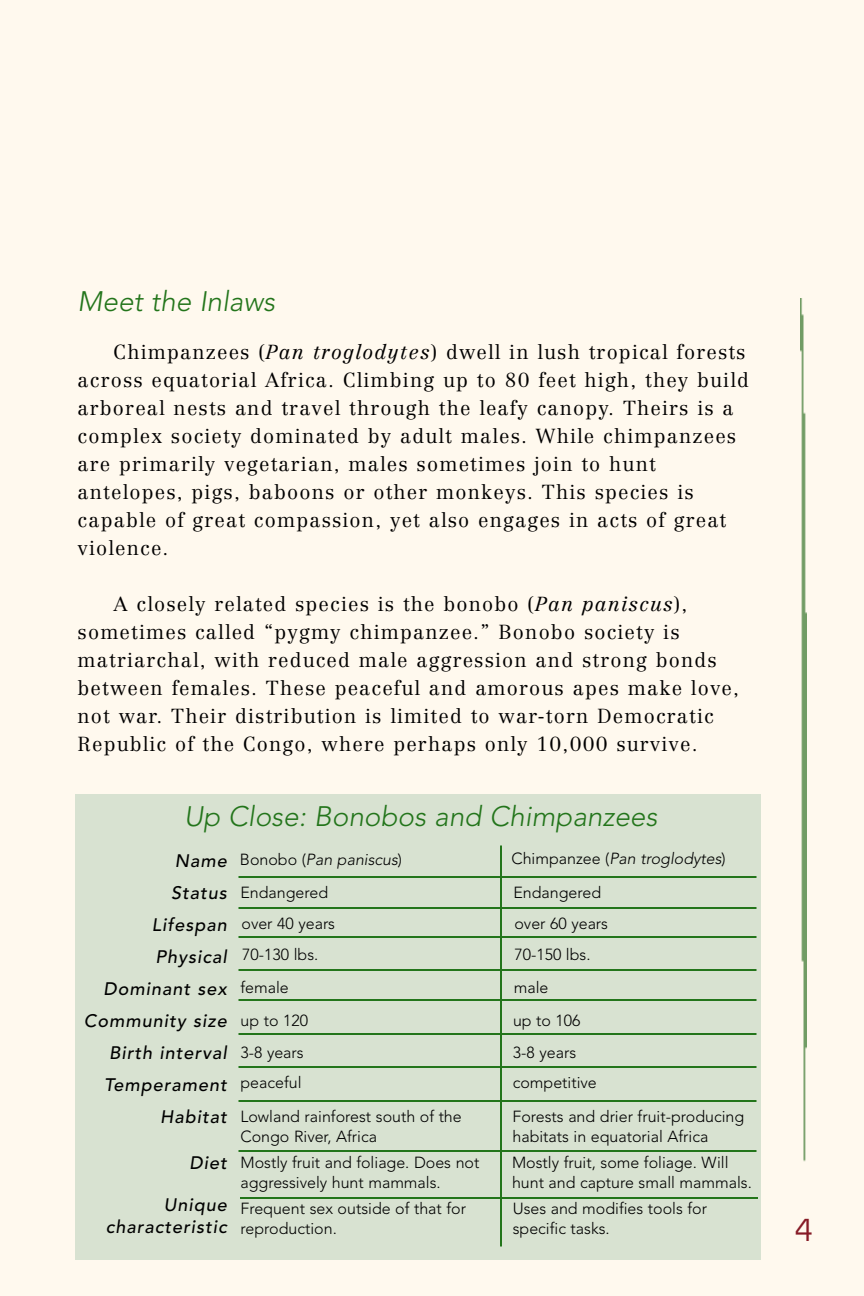
<style>
.page{position:relative;width:864px;height:1296px;background:#fff9ee}
.page>*{position:absolute;margin:0;border:0;box-sizing:border-box;transform-origin:0 0}
.t1{font:36px "Bell Gothic BT";color:#861b26}
.t2{font:italic 300 28px "Avenir";color:#23751b}
.t3{font:300 20px/28px "Centennial";letter-spacing:.06em;color:#000}
.t4{font:italic 500 18px/32px "Avenir";letter-spacing:.055em;color:#000;text-align:right}
.t5{font:300 16px/20px "Avenir";color:#000}
.t6{font:italic 300 16px "Avenir";color:#000}
.s1{font-style:italic}
.s2{font-style:normal}
</style>
<div class="page">
<div style="left:75px;top:794px;width:685px;height:466px;background:#d8e2d1"></div>
<img style="left:800px;top:298px;width:6px;height:864px">
<hr style="left:500px;top:846px;width:2px;height:400px;background:#23751b">
<hr style="left:238px;top:876px;width:518px;height:2px;background:#23751b">
<hr style="left:238px;top:907px;width:518px;height:2px;background:#23751b">
<hr style="left:238px;top:936px;width:518px;height:2px;background:#23751b">
<hr style="left:238px;top:969px;width:518px;height:2px;background:#23751b">
<hr style="left:238px;top:999px;width:518px;height:2px;background:#23751b">
<hr style="left:238px;top:1033px;width:518px;height:2px;background:#23751b">
<hr style="left:238px;top:1066px;width:518px;height:2px;background:#23751b">
<hr style="left:238px;top:1100px;width:518px;height:2px;background:#23751b">
<hr style="left:238px;top:1150px;width:518px;height:2px;background:#23751b">
<hr style="left:240px;top:1197px;width:518px;height:2px;background:#23751b">
<h2 class="t2" style="left:78px;top:290px;width:199px">Meet the Inlaws</h2>
<p class="t3" style="left:78px;top:340px;width:673px;text-indent:36px">Chimpanzees (<span class="s1">Pan troglodytes</span>) dwell in lush tropical forests across equatorial Africa. Climbing up to 80 feet high, they build arboreal nests and travel through the leafy canopy. Theirs is a complex society dominated by adult males. While chimpanzees are primarily vegetarian, males sometimes join to hunt antelopes, pigs, baboons or other monkeys. This species is capable of great compassion, yet also engages in acts of great violence.</p>
<p class="t3" style="left:78px;top:592px;width:663px;text-indent:36px">A closely related species is the bonobo (<span class="s1">Pan paniscus</span>), sometimes called “pygmy chimpanzee.” Bonobo society is matriarchal, with reduced male aggression and strong bonds between females. These peaceful and amorous apes make love, not war. Their distribution is limited to war-torn Democratic Republic of the Congo, where perhaps only 10,000 survive.</p>
<h2 class="t2" style="left:184px;top:805px;width:475px">Up Close: Bonobos and Chimpanzees</h2>
<p class="t4" style="left:84px;top:846px;width:145px">Name<br>Status<br>Lifespan<br>Physical<br>Dominant sex<br>Community size<br>Birth interval<br>Temperament<br>Habitat</p>
<p class="t4" style="left:190px;top:1148px;width:39px">Diet</p>
<p class="t4" style="left:106px;top:1195px;width:122px;line-height:22px">Unique characteristic</p>
<p class="t6" style="left:511px;top:852px;width:216px"><span class="s2">Chimpanzee (</span>Pan troglodytes<span class="s2">)</span></p>
<p class="t6" style="left:240px;top:853px;width:164px"><span class="s2">Bonobo (</span>Pan paniscus<span class="s2">)</span></p>
<p class="t5" style="left:240px;top:878px;width:96px;line-height:31.6px">Endangered over 40 years</p>
<p class="t5" style="left:513px;top:878px;width:96px;line-height:31.4px">Endangered over 60 years</p>
<p class="t5" style="left:240px;top:940px;width:79px;line-height:32.6px">70-130 lbs. female<br>up to 120<br>3-8 years</p>
<p class="t5" style="left:513px;top:940px;width:79px;line-height:32.4px">70-150 lbs. male<br>up to 106<br>3-8 years</p>
<p class="t5" style="left:240px;top:1074px;width:63px">peaceful</p>
<p class="t5" style="left:513px;top:1074px;width:86px">competitive</p>
<p class="t5" style="left:240px;top:1107px;width:223px">Lowland rainforest south of the<br>Congo River, Africa</p>
<p class="t5" style="left:240px;top:1153px;width:240px">Mostly fruit and foliage. Does not aggressively hunt mammals.</p>
<p class="t5" style="left:513px;top:1107px;width:233px">Forests and drier fruit-producing habitats in equatorial Africa</p>
<p class="t5" style="left:512px;top:1153px;width:241px">Mostly fruit, some foliage. Will hunt and capture small mammals.</p>
<p class="t5" style="left:513px;top:1199px;width:196px">Uses and modifies tools for specific tasks.</p>
<p class="t5" style="left:240px;top:1199px;width:227px">Frequent sex outside of that for reproduction.</p>
<h1 class="t1" style="left:794px;top:1216px;width:22px">4</h1>
</div>
